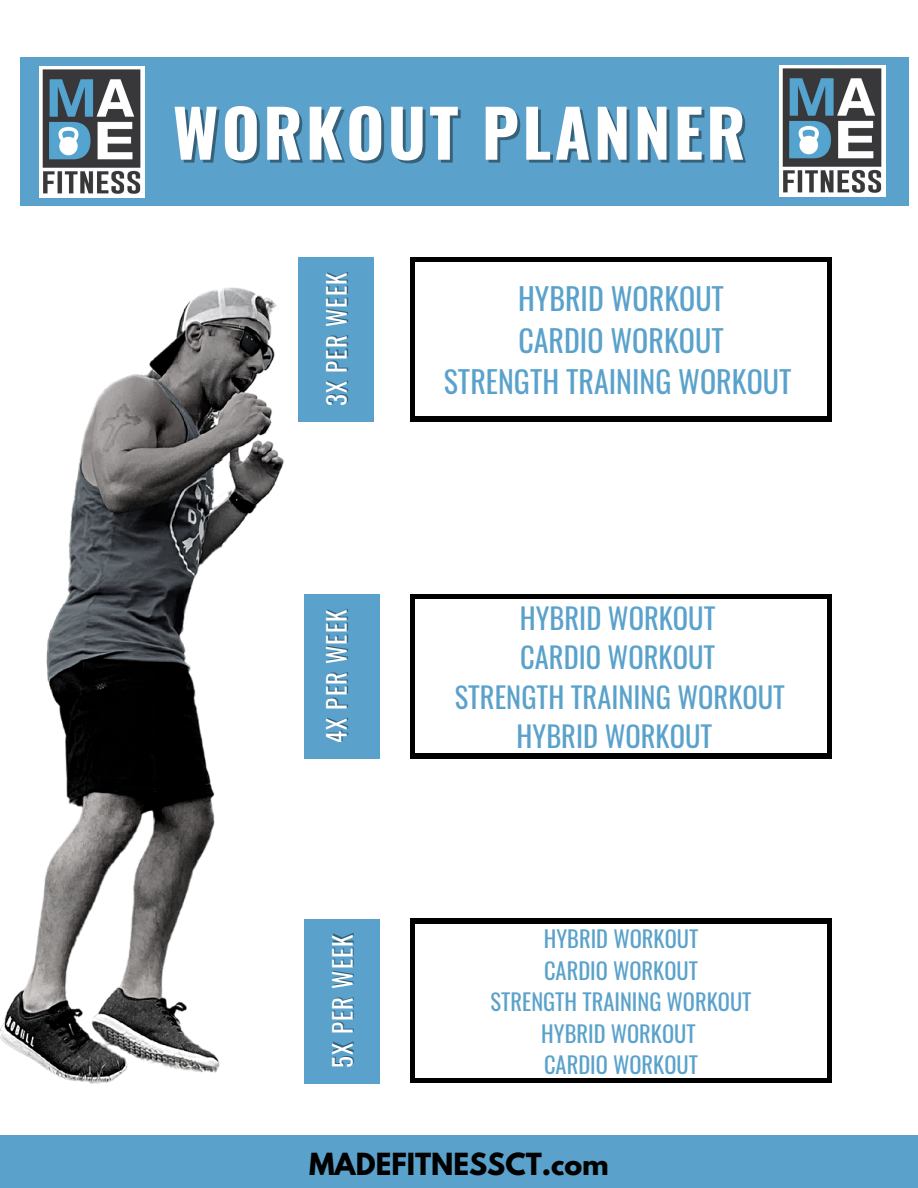
<style>
.page{position:relative;width:918px;height:1188px;background:#fff}
.page>*{position:absolute;margin:0;border:0;box-sizing:border-box;transform-origin:0 0}
.t1{font:700 65.4px "Oswald";letter-spacing:.05em;color:#fff}
.t2{font:30px "Oswald";color:#5aa2cb}
.t3{font:28.5px "Oswald";color:#5aa2cb}
.t4{font:700 27px "League Spartan";color:#000}
.t5{font:24.9px "Oswald";letter-spacing:.05em;color:#fff}
.t6{font:22.5px "Oswald";color:#5aa2cb}
</style>
<div class="page">
<div style="left:21px;top:57px;width:888px;height:149px;background:#5aa2cb"></div>
<div style="left:0;top:1135px;width:918px;height:53px;background:#5aa2cb"></div>
<div style="left:298px;top:257px;width:76px;height:165px;background:#5aa2cb"></div>
<div style="left:304px;top:594px;width:75px;height:164px;background:#5aa2cb"></div>
<div style="left:304px;top:919px;width:75px;height:165px;background:#5aa2cb"></div>
<div style="left:410px;top:257px;width:422px;height:165px;background:#000"></div>
<div style="left:415px;top:263px;width:412px;height:153px;background:#fff"></div>
<div style="left:410px;top:594px;width:422px;height:164px;background:#000"></div>
<div style="left:415px;top:599px;width:412px;height:154px;background:#fff"></div>
<div style="left:410px;top:919px;width:422px;height:164px;background:#000"></div>
<div style="left:415px;top:924px;width:412px;height:154px;background:#fff"></div>
<img style="left:779px;top:66px;width:106px;height:130px">
<img style="left:0;top:57px;width:321px;height:1027px">
<p class="t1" style="left:173px;top:82px;width:574px">WORKOUT PLANNER</p>
<p class="t5" style="left:317px;top:406px;width:135px;rotate:-90deg">3X PER WEEK</p>
<p class="t5" style="left:317px;top:743px;width:135px;rotate:-90deg">4X PER WEEK</p>
<p class="t5" style="left:323px;top:1068px;width:135px;rotate:-90deg">5X PER WEEK</p>
<p class="t2" style="left:518px;top:275px;width:207px">HYBRID WORKOUT</p>
<p class="t2" style="left:518px;top:317px;width:207px">CARDIO WORKOUT</p>
<p class="t2" style="left:444px;top:358px;width:349px">STRENGTH TRAINING WORKOUT</p>
<p class="t3" style="left:520px;top:596px;width:197px">HYBRID WORKOUT</p>
<p class="t3" style="left:520px;top:635px;width:197px">CARDIO WORKOUT</p>
<p class="t3" style="left:455px;top:675px;width:332px">STRENGTH TRAINING WORKOUT</p>
<p class="t3" style="left:517px;top:714px;width:197px">HYBRID WORKOUT</p>
<p class="t6" style="left:544px;top:922px;width:156px">HYBRID WORKOUT</p>
<p class="t6" style="left:544px;top:953px;width:156px">CARDIO WORKOUT</p>
<p class="t6" style="left:491px;top:985px;width:262px">STRENGTH TRAINING WORKOUT</p>
<p class="t6" style="left:541px;top:1016px;width:156px">HYBRID WORKOUT</p>
<p class="t6" style="left:544px;top:1048px;width:156px">CARDIO WORKOUT</p>
<p class="t4" style="left:309px;top:1151px;width:301px">MADEFITNESSCT.com</p>
</div>
